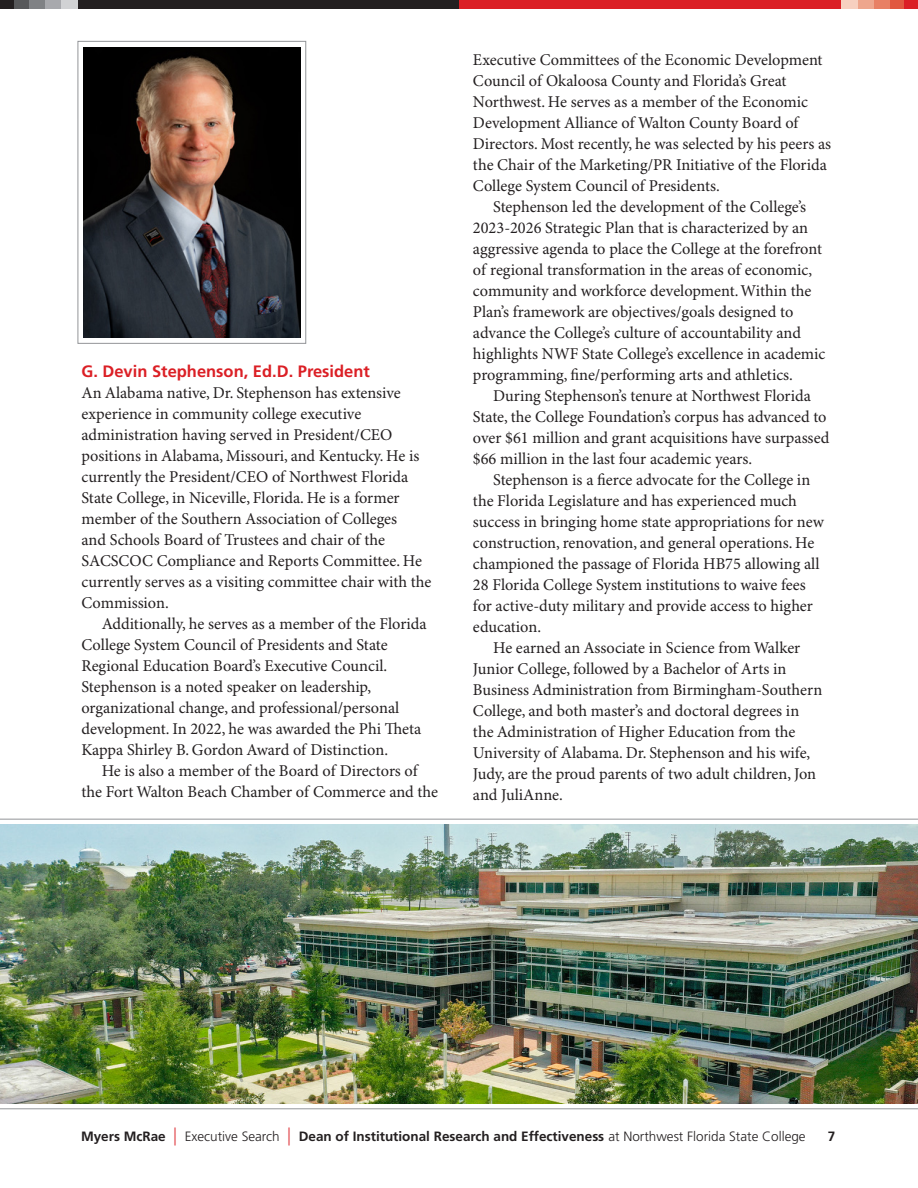
<style>
.page{position:relative;width:918px;height:1188px;background:#fff}
.page>*{position:absolute;margin:0;border:0;box-sizing:border-box;transform-origin:0 0}
.t1{font:16.5px/21px "Minion Pro";color:#231f20}
.t2{font:700 16.5px "Frutiger LT Pro";color:#db1f25}
.t3{font:700 13.5px "Frutiger LT Pro";color:#231f20}
.s1{font-weight:300;font-stretch:condensed;font-size:18px;color:#db1f25}
.s2{font-weight:300}
</style>
<div class="page">
<img style="left:77px;top:41px;width:229px;height:303px">
<div style="left:0;top:0;width:783px;height:9px;background:#231f20"></div>
<div style="left:15px;top:0;width:60px;height:9px;background:#57585a"></div>
<div style="left:29px;top:0;width:16px;height:9px;background:#808285"></div>
<div style="left:45px;top:0;width:16px;height:9px;background:#a8a9ad"></div>
<div style="left:61px;top:0;width:16px;height:9px;background:#d1d2d4"></div>
<div style="left:459px;top:0;width:459px;height:9px;background:#db1f25"></div>
<div style="left:844px;top:0;width:60px;height:9px;background:#e15840"></div>
<div style="left:874px;top:0;width:16px;height:9px;background:#e88064"></div>
<div style="left:858px;top:0;width:16px;height:9px;background:#eea68d"></div>
<div style="left:842px;top:0;width:16px;height:9px;background:#f7d0c0"></div>
<img style="left:0;top:819px;width:918px;height:290px">
<p class="t2" style="left:81px;top:362px;width:290px">G. Devin Stephenson, Ed.D. President</p>
<p class="t1" style="left:81px;top:383px;width:352px">An Alabama native, Dr. Stephenson has extensive experience in community college executive administration having served in President/CEO positions in Alabama, Missouri, and Kentucky. He is currently the President/CEO of Northwest Florida State College, in Niceville, Florida. He is a former member of the Southern Association of Colleges<br>and Schools Board of Trustees and chair of the SACSCOC Compliance and Reports Committee. He currently serves as a visiting committee chair with the Commission.</p>
<p class="t1" style="left:81px;top:614px;width:347px;text-indent:20px">Additionally, he serves as a member of the Florida College System Council of Presidents and State Regional Education Board’s Executive Council.<br>Stephenson is a noted speaker on leadership, organizational change, and professional/personal development. In 2022, he was awarded the Phi Theta Kappa Shirley B. Gordon Award of Distinction.</p>
<p class="t1" style="left:81px;top:761px;width:358px;text-align:center">He is also a member of the Board of Directors of<br>the Fort Walton Beach Chamber of Commerce and the</p>
<p class="t1" style="left:473px;top:50px;width:351px">Executive Committees of the Economic Development</p>
<p class="t1" style="left:473px;top:71px;width:315px">Council of Okaloosa County and Florida’s Great</p>
<p class="t1" style="left:473px;top:92px;width:337px">Northwest. He serves as a member of the Economic</p>
<p class="t1" style="left:473px;top:113px;width:327px">Development Alliance of Walton County Board of</p>
<p class="t1" style="left:473px;top:134px;width:360px">Directors. Most recently, he was selected by his peers as</p>
<p class="t1" style="left:473px;top:155px;width:355px">the Chair of the Marketing/PR Initiative of the Florida</p>
<p class="t1" style="left:473px;top:176px;width:248px">College System Council of Presidents.</p>
<p class="t1" style="left:493px;top:197px;width:314px">Stephenson led the development of the College’s</p>
<p class="t1" style="left:473px;top:218px;width:337px">2023-2026 Strategic Plan that is characterized by an</p>
<p class="t1" style="left:473px;top:239px;width:351px">aggressive agenda to place the College at the forefront</p>
<p class="t1" style="left:473px;top:260px;width:341px">of regional transformation in the areas of economic,</p>
<p class="t1" style="left:473px;top:281px;width:340px">community and workforce development. Within the</p>
<p class="t1" style="left:473px;top:302px;width:322px">Plan’s framework are objectives/goals designed to</p>
<p class="t1" style="left:473px;top:323px;width:330px">advance the College’s culture of accountability and</p>
<p class="t1" style="left:473px;top:344px;width:354px">highlights NWF State College’s excellence in academic</p>
<p class="t1" style="left:473px;top:365px;width:322px">programming, fine/performing arts and athletics.</p>
<p class="t1" style="left:493px;top:386px;width:319px">During Stephenson’s tenure at Northwest Florida</p>
<p class="t1" style="left:473px;top:407px;width:355px">State, the College Foundation’s corpus has advanced to</p>
<p class="t1" style="left:473px;top:428px;width:358px">over $61 million and grant acquisitions have surpassed</p>
<p class="t1" style="left:473px;top:449px;width:281px">$66 million in the last four academic years.</p>
<p class="t1" style="left:493px;top:470px;width:319px">Stephenson is a fierce advocate for the College in</p>
<p class="t1" style="left:473px;top:491px;width:325px">the Florida Legislature and has experienced much</p>
<p class="t1" style="left:473px;top:512px;width:353px">success in bringing home state appropriations for new</p>
<p class="t1" style="left:473px;top:533px;width:343px">construction, renovation, and general operations. He</p>
<p class="t1" style="left:473px;top:554px;width:348px">championed the passage of Florida HB75 allowing all</p>
<p class="t1" style="left:473px;top:575px;width:334px">28 Florida College System institutions to waive fees</p>
<p class="t1" style="left:473px;top:596px;width:342px">for active-duty military and provide access to higher</p>
<p class="t1" style="left:473px;top:617px;width:70px">education.</p>
<p class="t1" style="left:493px;top:638px;width:309px">He earned an Associate in Science from Walker</p>
<p class="t1" style="left:473px;top:659px;width:315px">Junior College, followed by a Bachelor of Arts in</p>
<p class="t1" style="left:473px;top:680px;width:351px">Business Administration from Birmingham-Southern</p>
<p class="t1" style="left:473px;top:701px;width:328px">College, and both master’s and doctoral degrees in</p>
<p class="t1" style="left:473px;top:722px;width:324px">the Administration of Higher Education from the</p>
<p class="t1" style="left:473px;top:743px;width:339px">University of Alabama. Dr. Stephenson and his wife,</p>
<p class="t1" style="left:473px;top:764px;width:345px">Judy, are the proud parents of two adult children, Jon</p>
<p class="t1" style="left:473px;top:785px;width:91px">and JuliAnne.</p>
<p class="t3" style="left:81px;top:1128px;width:726px">Myers McRae <span class="s1">|</span> <span class="s2">Executive Search</span> <span class="s1">|</span> Dean of Institutional Research and Effectiveness <span class="s2">at Northwest Florida State College</span></p>
<p class="t3" style="left:828px;top:1128px;width:9px">7</p>
</div>
